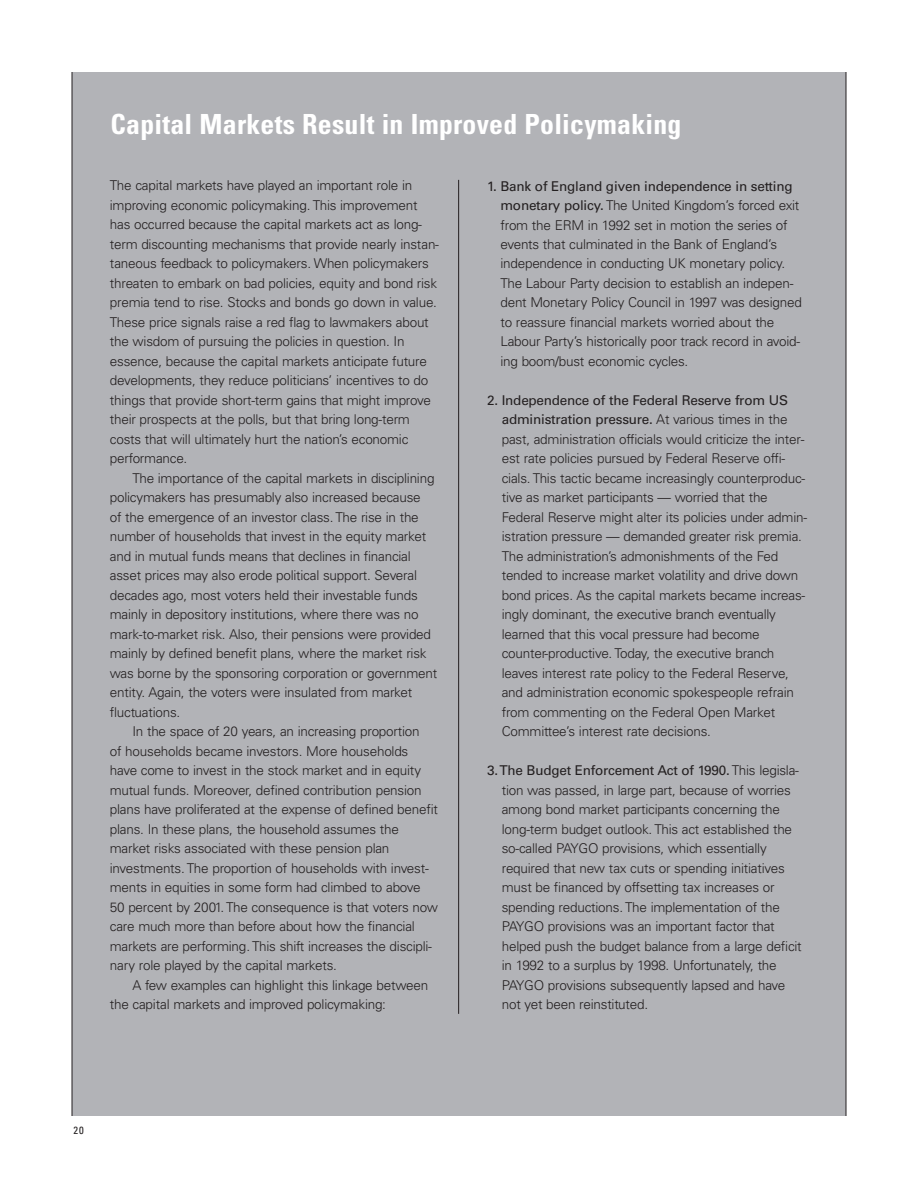
<style>
.page{position:relative;width:918px;height:1188px;background:#fff}
.page>*{position:absolute;margin:0;border:0;box-sizing:border-box;transform-origin:0 0}
.t1{font:700 condensed 27.75px "Univers";letter-spacing:.01em;color:#fff}
.t2{font:300 13.5px/19.5px "Univers";letter-spacing:-.015em;color:#231f20}
.t3{font:condensed 10.5px "Univers";color:#231f20}
.s1{font-weight:400}
</style>
<div class="page">
<div style="left:72px;top:72px;width:774px;height:1044px;background:#b2b3b7"></div>
<hr style="left:458px;top:180px;width:1px;height:834px;background:#231f20">
<hr style="left:72px;top:72px;width:1px;height:1044px;background:#231f20">
<hr style="left:846px;top:72px;width:1px;height:1044px;background:#231f20">
<h1 class="t1" style="left:111px;top:114px;width:572px">Capital Markets Result in Improved Policymaking</h1>
<p class="t2" style="left:110px;top:177px;width:331px">The capital markets have played an important role in improving economic policymaking. This improvement has occurred because the capital markets act as long&shy;term discounting mechanisms that provide nearly instan&shy;taneous feedback to policymakers. When policymakers threaten to embark on bad policies, equity and bond risk premia tend to rise. Stocks and bonds go down in value.<br>These price signals raise a red flag to lawmakers about the wisdom of pursuing the policies in question. In essence, because the capital markets anticipate future developments, they reduce politicians’ incentives to do things that provide short-term gains that might improve their prospects at the polls, but that bring long-term costs that will ultimately hurt the nation’s economic performance.</p>
<p class="t2" style="left:110px;top:470px;width:329px;text-indent:23px">The importance of the capital markets in disciplining policymakers has presumably also increased because<br>of the emergence of an investor class. The rise in the number of households that invest in the equity market and in mutual funds means that declines in financial asset prices may also erode political support. Several decades ago, most voters held their investable funds mainly in depository institutions, where there was no mark-to-market risk. Also, their pensions were provided mainly by defined benefit plans, where the market risk was borne by the sponsoring corporation or government entity. Again, the voters were insulated from market fluctuations.</p>
<p class="t2" style="left:110px;top:723px;width:330px;text-indent:23px">In the space of 20 years, an increasing proportion<br>of households became investors. More households have come to invest in the stock market and in equity mutual funds. Moreover, defined contribution pension plans have proliferated at the expense of defined benefit plans. In these plans, the household assumes the market risks associated with these pension plan investments. The proportion of households with invest&shy;ments in equities in some form had climbed to above 50 percent by 2001. The consequence is that voters now care much more than before about how the financial markets are performing. This shift increases the discipli&shy;nary role played by the capital markets.</p>
<p class="t2" style="left:110px;top:977px;width:320px;text-indent:23px">A few examples can highlight this linkage between the capital markets and improved policymaking:</p>
<p class="t2" style="left:500px;top:177px;width:303px;text-indent:-13px"><span class="s1">1. Bank of England given independence in setting monetary policy.</span> The United Kingdom’s forced exit from the ERM in 1992 set in motion the series of events that culminated in the Bank of England’s independence in conducting UK monetary policy.<br>The Labour Party decision to establish an indepen&shy;dent Monetary Policy Council in 1997 was designed to reassure financial markets worried about the Labour Party’s historically poor track record in avoid&shy;ing boom/bust economic cycles.</p>
<p class="t2" style="left:502px;top:392px;width:307px;text-indent:-15px"><span class="s1">2. Independence of the Federal Reserve from US administration pressure.</span> At various times in the past, administration officials would criticize the inter&shy;est rate policies pursued by Federal Reserve offi&shy;cials. This tactic became increasingly counterproduc&shy;tive as market participants — worried that the Federal Reserve might alter its policies under admin&shy;istration pressure — demanded greater risk premia.<br>The administration’s admonishments of the Fed tended to increase market volatility and drive down bond prices. As the capital markets became increas&shy;ingly dominant, the executive branch eventually learned that this vocal pressure had become counter-productive. Today, the executive branch leaves interest rate policy to the Federal Reserve, and administration economic spokespeople refrain from commenting on the Federal Open Market Committee’s interest rate decisions.</p>
<p class="t2" style="left:502px;top:762px;width:302px;text-indent:-15px"><span class="s1">3. The Budget Enforcement Act of 1990.</span> This legisla&shy;tion was passed, in large part, because of worries among bond market participants concerning the long-term budget outlook. This act established the so-called PAYGO provisions, which essentially required that new tax cuts or spending initiatives must be financed by offsetting tax increases or spending reductions. The implementation of the PAYGO provisions was an important factor that helped push the budget balance from a large deficit in 1992 to a surplus by 1998. Unfortunately, the PAYGO provisions subsequently lapsed and have not yet been reinstituted.</p>
<p class="t3" style="left:74px;top:1126px;width:12px">20</p>
</div>
